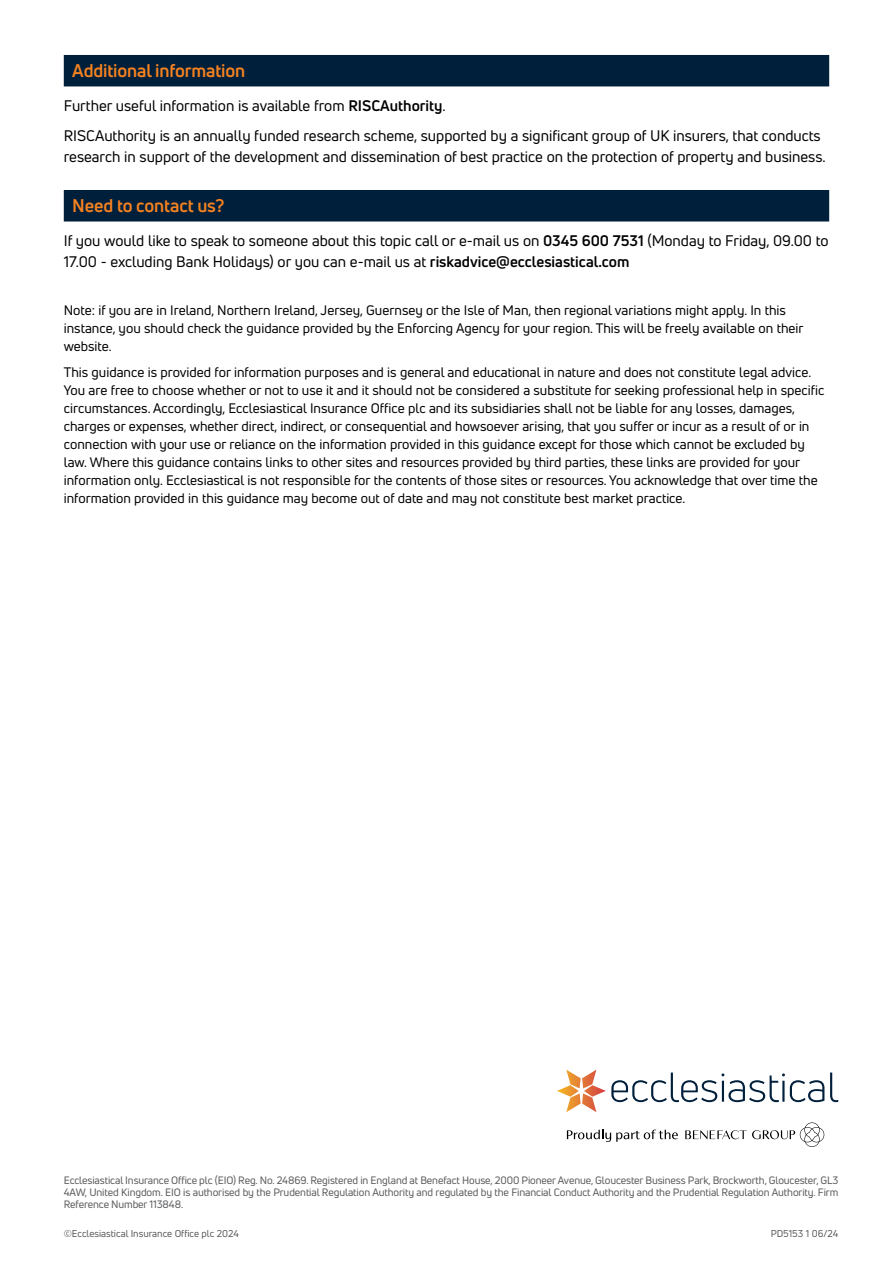
<style>
.page{position:relative;width:893px;height:1263px;background:#fff}
.page>*{position:absolute;margin:0;border:0;box-sizing:border-box;transform-origin:0 0}
.t1{font:700 18px "Uni Neue";letter-spacing:-.005em;color:#f58220}
.t2{font:15px/21px "Uni Neue";color:#000}
.t3{font:13.5px/18px "Uni Neue";color:#000}
.t4{font:10.5px/12px "Uni Neue";letter-spacing:-.01em;color:#58595b;text-align:justify}
.t5{font:9.75px "Uni Neue";color:#58595b}
.s1{font-weight:700}
</style>
<div class="page">
<div style="left:64px;top:190px;width:765px;height:31px;background:#001f3b"></div>
<div style="left:64px;top:55px;width:765px;height:31px;background:#001f3b"></div>
<svg style="left:557px;top:1070px;width:281px;height:42px"></svg>
<svg style="left:567px;top:1129px;width:111px;height:13px"></svg>
<svg style="left:685px;top:1122px;width:139px;height:25px"></svg>
<h1 class="t1" style="left:72px;top:60px;width:175px">Additional information</h1>
<p class="t2" style="left:64px;top:95px;width:383px">Further useful information is available from <span class="s1">RISCAuthority</span>.</p>
<p class="t2" style="left:64px;top:125px;width:763px">RISCAuthority is an annually funded research scheme, supported by a significant group of UK insurers, that conducts research in support of the development and dissemination of best practice on the protection of property and business.</p>
<h4 class="t1" style="left:72px;top:195px;width:153px">Need to contact us?</h4>
<p class="t2" style="left:64px;top:230px;width:766px">If you would like to speak to someone about this topic call or e-mail us on <span class="s1">0345 600 7531</span> (Monday to Friday, 09.00 to</p>
<p class="t2" style="left:64px;top:251px;width:567px">17.00 - excluding Bank Holidays) or you can e-mail us at <span class="s1">riskadvice@ecclesiastical.com</span></p>
<p class="t3" style="left:64px;top:301px;width:741px">Note: if you are in Ireland, Northern Ireland, Jersey, Guernsey or the Isle of Man, then regional variations might apply. In this instance, you should check the guidance provided by the Enforcing Agency for your region. This will be freely available on their website.</p>
<p class="t3" style="left:64px;top:363px;width:762px">This guidance is provided for information purposes and is general and educational in nature and does not constitute legal advice.<br>You are free to choose whether or not to use it and it should not be considered a substitute for seeking professional help in specific circumstances. Accordingly, Ecclesiastical Insurance Office plc and its subsidiaries shall not be liable for any losses, damages, charges or expenses, whether direct, indirect, or consequential and howsoever arising, that you suffer or incur as a result of or in connection with your use or reliance on the information provided in this guidance except for those which cannot be excluded by law. Where this guidance contains links to other sites and resources provided by third parties, these links are provided for your information only. Ecclesiastical is not responsible for the contents of those sites or resources. You acknowledge that over time the information provided in this guidance may become out of date and may not constitute best market practice.</p>
<p class="t4" style="left:64px;top:1174px;width:776px">Ecclesiastical Insurance Office plc (EIO) Reg. No. 24869. Registered in England at Benefact House, 2000 Pioneer Avenue, Gloucester Business Park, Brockworth, Gloucester, GL3<br>4AW, United Kingdom. EIO is authorised by the Prudential Regulation Authority and regulated by the Financial Conduct Authority and the Prudential Regulation Authority. Firm Reference Number 113848.</p>
<p class="t5" style="left:64px;top:1227px;width:176px">©Ecclesiastical Insurance Office plc 2024</p>
<p class="t5" style="left:771px;top:1227px;width:69px">PD5153 1 06/24</p>
</div>
